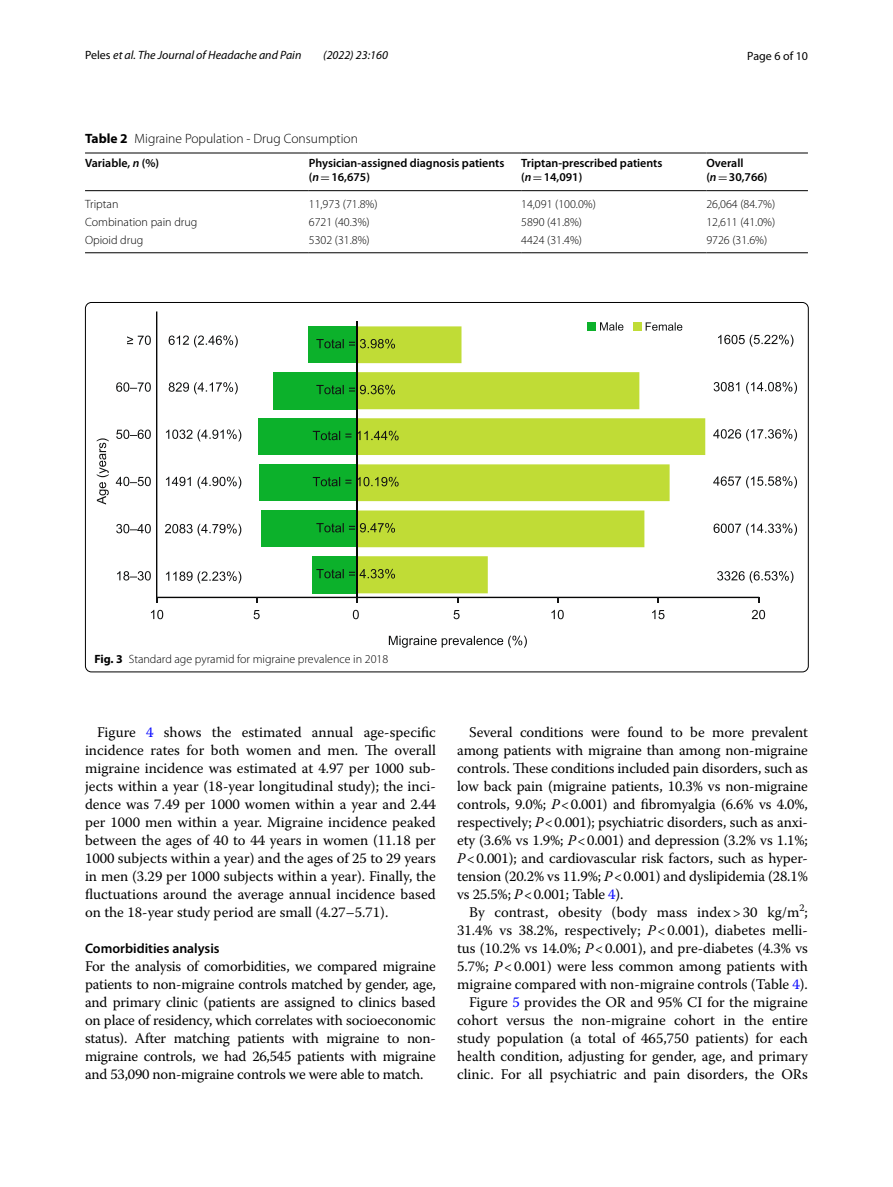
<style>
.page{position:relative;width:893px;height:1187px;background:#fff}
.page>*{position:absolute;margin:0;border:0;box-sizing:border-box;transform-origin:0 0}
.t1{font:14.7px/18px "Warnock Pro";color:#000;text-align:justify}
.t2{font:600 13.8px "Myriad Pro";color:#000}
.t3{font:300 13.5px "Myriad Pro";color:#000}
.t4{font:300 12px "Myriad Pro";color:#000}
.t5{font:600 12px/13.5px "Myriad Pro";color:#000}
.t6{font:italic 12px "Myriad Pro";color:#000}
.t7{font:12px "Myriad Pro";color:#000}
.s1{font-style:normal}
.s2{font-weight:700}
.s3{font-style:italic}
.s4{font-family:"MTSY";font-weight:400}
.s5{color:#00f}
</style>
<div class="page">
<hr style="left:85px;top:153px;width:224px;height:1px;background:#000">
<hr style="left:85px;top:190px;width:224px;height:1px;background:#000">
<hr style="left:309px;top:153px;width:212px;height:1px;background:#000">
<hr style="left:309px;top:190px;width:212px;height:1px;background:#000">
<hr style="left:521px;top:153px;width:185px;height:1px;background:#000">
<hr style="left:521px;top:190px;width:185px;height:1px;background:#000">
<hr style="left:706px;top:153px;width:102px;height:1px;background:#000">
<hr style="left:706px;top:190px;width:102px;height:1px;background:#000">
<hr style="left:85px;top:252px;width:224px;height:1px;background:#000">
<hr style="left:309px;top:252px;width:212px;height:1px;background:#000">
<hr style="left:521px;top:252px;width:185px;height:1px;background:#000">
<hr style="left:706px;top:252px;width:102px;height:1px;background:#000">
<svg style="left:389px;top:635px;width:138px;height:12px"></svg>
<svg style="left:116px;top:524px;width:35px;height:9px"></svg>
<svg style="left:116px;top:476px;width:35px;height:10px"></svg>
<svg style="left:116px;top:429px;width:35px;height:10px"></svg>
<svg style="left:116px;top:382px;width:35px;height:10px"></svg>
<svg style="left:127px;top:335px;width:24px;height:10px"></svg>
<svg style="left:97px;top:438px;width:12px;height:66px"></svg>
<svg style="left:759px;top:571px;width:34px;height:12px"></svg>
<svg style="left:759px;top:523px;width:38px;height:12px"></svg>
<svg style="left:759px;top:476px;width:38px;height:12px"></svg>
<svg style="left:759px;top:429px;width:38px;height:12px"></svg>
<svg style="left:759px;top:382px;width:38px;height:12px"></svg>
<svg style="left:759px;top:334px;width:34px;height:13px"></svg>
<svg style="left:156px;top:311px;width:603px;height:287px"></svg>
<hr style="left:356px;top:321px;width:1px;height:277px;background:#060605">
<svg style="left:117px;top:571px;width:34px;height:9px"></svg>
<svg style="left:151px;top:609px;width:614px;height:10px"></svg>
<div style="left:587px;top:322px;width:9px;height:8px;background:#0cb12b"></div>
<div style="left:633px;top:322px;width:8px;height:8px;background:#c0dc36"></div>
<svg style="left:600px;top:322px;width:23px;height:8px"></svg>
<svg style="left:646px;top:322px;width:36px;height:9px"></svg>
<p class="t6" style="left:85px;top:48px;width:218px"><span class="s1">Peles</span> et al. The Journal of Headache and Pain</p>
<p class="t6" style="left:323px;top:48px;width:66px">(2022) 23:160</p>
<p class="t7" style="left:747px;top:48px;width:62px">Page 6 of 10</p>
<p class="t3" style="left:85px;top:131px;width:274px"><span class="s2">Table 2</span> Migraine Population - Drug Consumption</p>
<p class="t5" style="left:85px;top:156px;width:76px">Variable, <span class="s3">n</span> (%)</p>
<p class="t5" style="left:309px;top:156px;width:197px">Physician-assigned diagnosis patients (<span class="s3">n</span><span class="s4">=</span>16,675)</p>
<p class="t5" style="left:521px;top:156px;width:143px">Triptan-prescribed patients (<span class="s3">n</span><span class="s4">=</span>14,091)</p>
<p class="t5" style="left:706px;top:156px;width:63px">Overall (<span class="s3">n</span><span class="s4">=</span>30,766)</p>
<p class="t4" style="left:85px;top:197px;width:35px">Triptan</p>
<p class="t4" style="left:309px;top:197px;width:70px">11,973 (71.8%)</p>
<p class="t4" style="left:521px;top:197px;width:76px">14,091 (100.0%)</p>
<p class="t4" style="left:706px;top:197px;width:70px">26,064 (84.7%)</p>
<p class="t4" style="left:85px;top:215px;width:114px">Combination pain drug</p>
<p class="t4" style="left:309px;top:215px;width:62px">6721 (40.3%)</p>
<p class="t4" style="left:521px;top:215px;width:62px">5890 (41.8%)</p>
<p class="t4" style="left:706px;top:215px;width:70px">12,611 (41.0%)</p>
<p class="t4" style="left:85px;top:233px;width:60px">Opioid drug</p>
<p class="t4" style="left:309px;top:233px;width:62px">5302 (31.8%)</p>
<p class="t4" style="left:521px;top:233px;width:62px">4424 (31.4%)</p>
<p class="t4" style="left:706px;top:233px;width:62px">9726 (31.6%)</p>
<p class="t4" style="left:94px;top:652px;width:295px"><span class="s2">Fig. 3</span> Standard age pyramid for migraine prevalence in 2018</p>
<p class="t1" style="left:85px;top:723px;width:352px;text-indent:12px">Figure <span class="s5">4</span> shows the estimated annual age-specific incidence rates for both women and men. The overall migraine incidence was estimated at 4.97 per 1000 sub&shy;jects within a year (18-year longitudinal study); the inci&shy;dence was 7.49 per 1000 women within a year and 2.44 per 1000 men within a year. Migraine incidence peaked between the ages of 40 to 44 years in women (11.18 per 1000 subjects within a year) and the ages of 25 to 29 years in men (3.29 per 1000 subjects within a year). Finally, the fluctuations around the average annual incidence based on the 18-year study period are small (4.27–5.71).</p>
<p class="t2" style="left:85px;top:939px;width:136px">Comorbidities analysis</p>
<p class="t1" style="left:85px;top:957px;width:352px">For the analysis of comorbidities, we compared migraine patients to non-migraine controls matched by gender, age, and primary clinic (patients are assigned to clinics based on place of residency, which correlates with socioeconomic status). After matching patients with migraine to non&shy;migraine controls, we had 26,545 patients with migraine and 53,090 non-migraine controls we were able to match.</p>
<p class="t1" style="left:457px;top:723px;width:352px;text-indent:12px">Several conditions were found to be more prevalent among patients with migraine than among non-migraine controls. These conditions included pain disorders, such as low back pain (migraine patients, 10.3% vs non-migraine controls, 9.0%; <span class="s3">P</span>&lt;0.001) and fibromyalgia (6.6% vs 4.0%, respectively; <span class="s3">P</span>&lt;0.001); psychiatric disorders, such as anxi&shy;ety (3.6% vs 1.9%; <span class="s3">P</span>&lt;0.001) and depression (3.2% vs 1.1%; <span class="s3">P</span>&lt;0.001); and cardiovascular risk factors, such as hyper&shy;tension (20.2% vs 11.9%; <span class="s3">P</span>&lt;0.001) and dyslipidemia (28.1% vs 25.5%; <span class="s3">P</span>&lt;0.001; Table <span class="s5">4</span>).</p>
<p class="t1" style="left:457px;top:903px;width:352px;text-align:right">By contrast, obesity (body mass index&gt;30 kg/m<sup>2</sup>; 31.4% vs 38.2%, respectively; <span class="s3">P</span>&lt;0.001), diabetes melli&shy;tus (10.2% vs 14.0%; <span class="s3">P</span>&lt;0.001), and pre-diabetes (4.3% vs 5.7%; <span class="s3">P</span>&lt;0.001) were less common among patients with migraine compared with non-migraine controls (Table <span class="s5">4</span>).<br>Figure <span class="s5">5</span> provides the OR and 95% CI for the migraine cohort versus the non-migraine cohort in the entire study population (a total of 465,750 patients) for each health condition, adjusting for gender, age, and primary clinic. For all psychiatric and pain disorders, the ORs</p>
</div>
